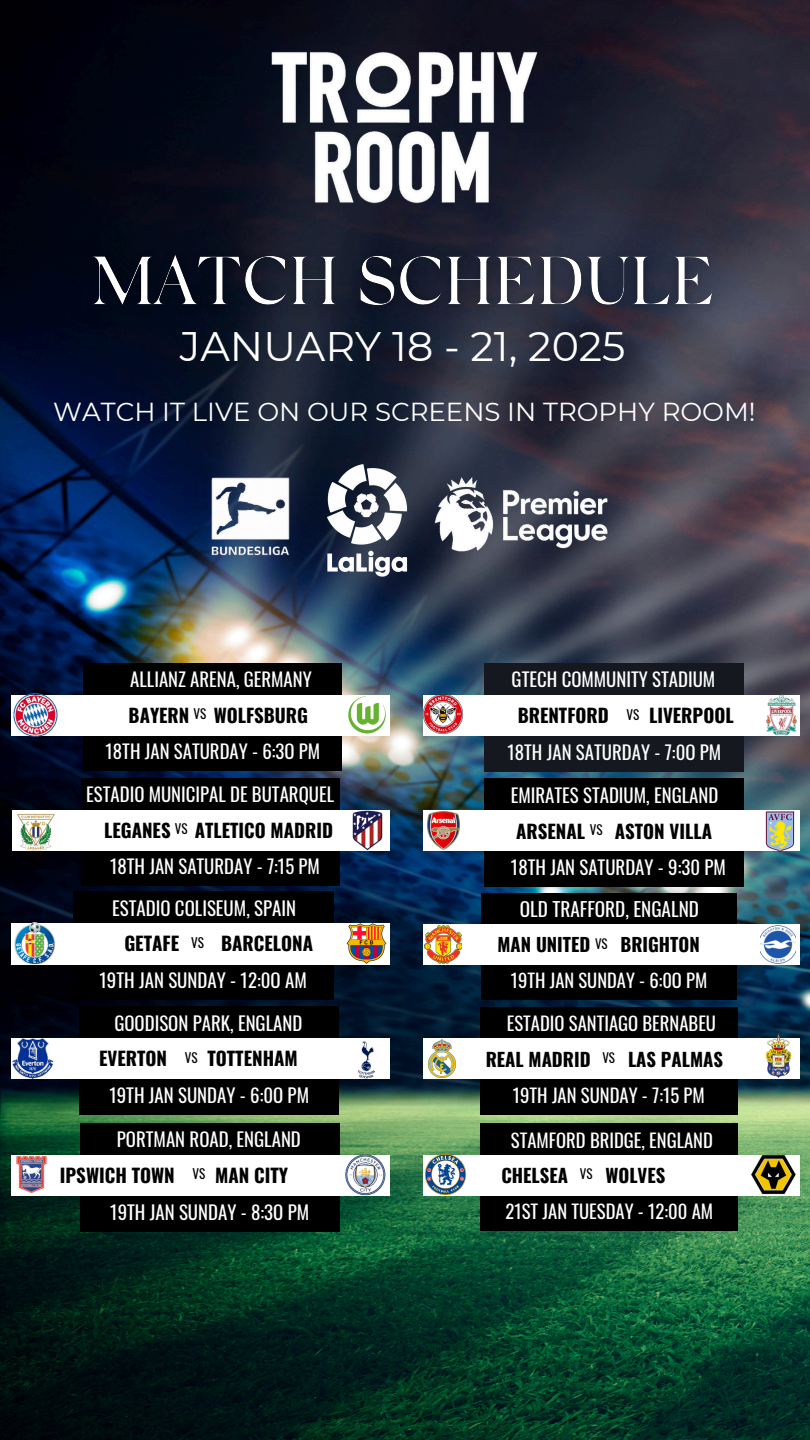
<style>
.page{position:relative;width:810px;height:1440px;background:#fff}
.page>*{position:absolute;margin:0;border:0;box-sizing:border-box;transform-origin:0 0}
.t1{font:41.2px "Montserrat";color:#fff}
.t2{font:26px "Montserrat";color:#fff}
.t3{font:19.2px "Oswald";color:#fff}
.t4{font:18.9px "Oswald";color:#fff}
.t5{font:700 18.9px "Oswald";color:#000}
.t6{font:18.8px "Oswald";color:#fff}
.t7{font:700 18.8px "Oswald";color:#000}
.t8{font:18.6px "Oswald";color:#fff}
.t9{font:700 18.6px "Oswald";color:#000}
.t10{font:18.5px "Oswald";color:#fff}
.t11{font:700 18.5px "Oswald";color:#000}
.t12{font:13.1px "Oswald";color:#000}
.t13{font:13px "Oswald";color:#000}
.t14{font:12.9px "Oswald";color:#000}
</style>
<div class="page">
<img style="left:0;top:0;width:810px;height:1440px">
<img style="left:165px;top:0;width:480px;height:240px">
<img style="left:413px;top:829px;width:397px;height:66px">
<div style="left:484px;top:779px;width:260px;height:108px;background:#000"></div>
<div style="left:423px;top:810px;width:377px;height:41px;background:#fff"></div>
<div style="left:81px;top:778px;width:259px;height:108px;background:#000"></div>
<div style="left:12px;top:810px;width:378px;height:40px;background:#fff"></div>
<img style="left:413px;top:715px;width:397px;height:65px">
<div style="left:485px;top:663px;width:259px;height:108px;background:#15181f"></div>
<div style="left:423px;top:695px;width:377px;height:41px;background:#fff"></div>
<div style="left:84px;top:663px;width:258px;height:108px;background:#000"></div>
<div style="left:12px;top:695px;width:378px;height:40px;background:#fff"></div>
<div style="left:73px;top:891px;width:260px;height:109px;background:#000"></div>
<div style="left:12px;top:923px;width:378px;height:41px;background:#fff"></div>
<div style="left:481px;top:893px;width:256px;height:107px;background:#000"></div>
<div style="left:423px;top:924px;width:377px;height:41px;background:#fff"></div>
<div style="left:480px;top:1007px;width:257px;height:107px;background:#000"></div>
<div style="left:423px;top:1039px;width:376px;height:40px;background:#fff"></div>
<img style="left:8px;top:1058px;width:403px;height:66px">
<div style="left:79px;top:1006px;width:260px;height:109px;background:#000"></div>
<div style="left:12px;top:1038px;width:378px;height:41px;background:#fff"></div>
<img style="left:411px;top:429px;width:212px;height:173px">
<img style="left:326px;top:461px;width:81px;height:121px">
<img style="left:188px;top:466px;width:120px;height:98px">
<img style="left:8px;top:1175px;width:404px;height:65px">
<div style="left:80px;top:1123px;width:260px;height:108px;background:#000"></div>
<div style="left:12px;top:1155px;width:378px;height:41px;background:#fff"></div>
<img style="left:357px;top:1041px;width:18px;height:38px">
<div style="left:481px;top:1123px;width:257px;height:108px;background:#000"></div>
<div style="left:423px;top:1155px;width:376px;height:40px;background:#fff"></div>
<img style="left:424px;top:695px;width:39px;height:39px">
<img style="left:426px;top:1155px;width:39px;height:40px">
<img style="left:427px;top:811px;width:32px;height:38px">
<img style="left:751px;top:687px;width:59px;height:54px">
<img style="left:425px;top:925px;width:36px;height:39px">
<img style="left:345px;top:1155px;width:57px;height:40px">
<img style="left:751px;top:1153px;width:46px;height:43px">
<img style="left:6px;top:686px;width:58px;height:59px">
<img style="left:333px;top:689px;width:69px;height:52px">
<img style="left:4px;top:806px;width:63px;height:51px">
<img style="left:346px;top:809px;width:43px;height:43px">
<img style="left:757px;top:805px;width:46px;height:54px">
<img style="left:0;top:922px;width:72px;height:42px">
<img style="left:346px;top:923px;width:56px;height:41px">
<img style="left:761px;top:925px;width:34px;height:38px">
<img style="left:3px;top:1039px;width:51px;height:39px">
<img style="left:428px;top:1040px;width:27px;height:38px">
<img style="left:757px;top:1035px;width:43px;height:43px">
<img style="left:11px;top:1155px;width:36px;height:39px">
<img style="left:74px;top:240px;width:656px;height:85px">
<h4 class="t1" style="left:180px;top:321px;width:447px">JANUARY 18 - 21, 2025</h4>
<p class="t2" style="left:53px;top:396px;width:704px">WATCH IT LIVE ON OUR SCREENS IN TROPHY ROOM!</p>
<p class="t6" style="left:130px;top:665px;width:183px">ALLIANZ ARENA, GERMANY</p>
<h4 class="t7" style="left:129px;top:700px;width:62px">BAYERN</h4>
<h5 class="t6" style="left:105px;top:737px;width:216px">18TH JAN SATURDAY - 6:3O PM</h5>
<h5 class="t7" style="left:214px;top:700px;width:96px">WOLFSBURG</h5>
<h5 class="t12" style="left:194px;top:704px;width:14px">VS</h5>
<h5 class="t6" style="left:512px;top:665px;width:205px">GTECH COMMUNITY STADIUM</h5>
<p class="t7" style="left:518px;top:700px;width:93px">BRENTFORD</p>
<p class="t6" style="left:507px;top:737px;width:215px">18TH JAN SATURDAY - 7:0O PM</p>
<h2 class="t7" style="left:649px;top:701px;width:86px">LIVERPOOL</h2>
<h4 class="t12" style="left:626px;top:704px;width:14px">VS</h4>
<p class="t6" style="left:86px;top:780px;width:249px">ESTADIO MUNICIPAL DE BUTARQUEL</p>
<h5 class="t7" style="left:104px;top:815px;width:68px">LEGANES</h5>
<p class="t7" style="left:195px;top:815px;width:140px">ATLETICO MADRID</p>
<p class="t12" style="left:175px;top:819px;width:14px">VS</p>
<h5 class="t6" style="left:110px;top:852px;width:211px">18TH JAN SATURDAY - 7:15 PM</h5>
<p class="t6" style="left:511px;top:781px;width:209px">EMIRATES STADIUM, ENGLAND</p>
<p class="t7" style="left:516px;top:816px;width:70px">ARSENAL</p>
<h4 class="t6" style="left:511px;top:853px;width:216px">18TH JAN SATURDAY - 9:30 PM</h4>
<p class="t7" style="left:615px;top:816px;width:99px">ASTON VILLA</p>
<h4 class="t12" style="left:590px;top:820px;width:14px">VS</h4>
<p class="t4" style="left:112px;top:893px;width:186px">ESTADIO COLISEUM, SPAIN</p>
<p class="t3" style="left:520px;top:894px;width:181px">OLD TRAFFORD, ENGALND</p>
<h4 class="t5" style="left:124px;top:929px;width:56px">GETAFE</h4>
<h4 class="t12" style="left:191px;top:932px;width:14px">VS</h4>
<h5 class="t7" style="left:221px;top:929px;width:94px">BARCELONA</h5>
<p class="t11" style="left:498px;top:930px;width:94px">MAN UNITED</p>
<p class="t14" style="left:595px;top:933px;width:14px">VS</p>
<p class="t11" style="left:621px;top:930px;width:81px">BRIGHTON</p>
<p class="t4" style="left:99px;top:966px;width:209px">19TH JAN SUNDAY - 12:0O AM</p>
<h4 class="t10" style="left:511px;top:966px;width:198px">19TH JAN SUNDAY - 6:0O PM</h4>
<p class="t6" style="left:114px;top:1008px;width:189px">GOODISON PARK, ENGLAND</p>
<h5 class="t8" style="left:507px;top:1009px;width:211px">ESTADIO SANTIAGO BERNABEU</h5>
<p class="t9" style="left:486px;top:1044px;width:106px">REAL MADRID</p>
<p class="t8" style="left:513px;top:1081px;width:194px">19TH JAN SUNDAY - 7:15 PM</p>
<h5 class="t7" style="left:99px;top:1044px;width:70px">EVERTON</h5>
<h4 class="t7" style="left:208px;top:1044px;width:92px">TOTTENHAM</h4>
<h4 class="t13" style="left:602px;top:1048px;width:14px">VS</h4>
<h5 class="t9" style="left:628px;top:1044px;width:97px">LAS PALMAS</h5>
<h5 class="t12" style="left:185px;top:1047px;width:14px">VS</h5>
<p class="t6" style="left:109px;top:1081px;width:201px">19TH JAN SUNDAY - 6:0O PM</p>
<p class="t6" style="left:117px;top:1125px;width:186px">PORTMAN ROAD, ENGLAND</p>
<p class="t8" style="left:511px;top:1125px;width:203px">STAMFORD BRIDGE, ENGLAND</p>
<p class="t7" style="left:60px;top:1160px;width:116px">IPSWICH TOWN</p>
<p class="t12" style="left:192px;top:1164px;width:14px">VS</p>
<h3 class="t7" style="left:215px;top:1160px;width:75px">MAN CITY</h3>
<p class="t9" style="left:501px;top:1161px;width:68px">CHELSEA</p>
<h5 class="t13" style="left:580px;top:1164px;width:14px">VS</h5>
<h5 class="t9" style="left:605px;top:1161px;width:61px">WOLVES</h5>
<h4 class="t6" style="left:110px;top:1197px;width:200px">19TH JAN SUNDAY - 8:3O PM</h4>
<h4 class="t8" style="left:505px;top:1197px;width:209px">21ST JAN TUESDAY - 12:00 AM</h4>
</div>
